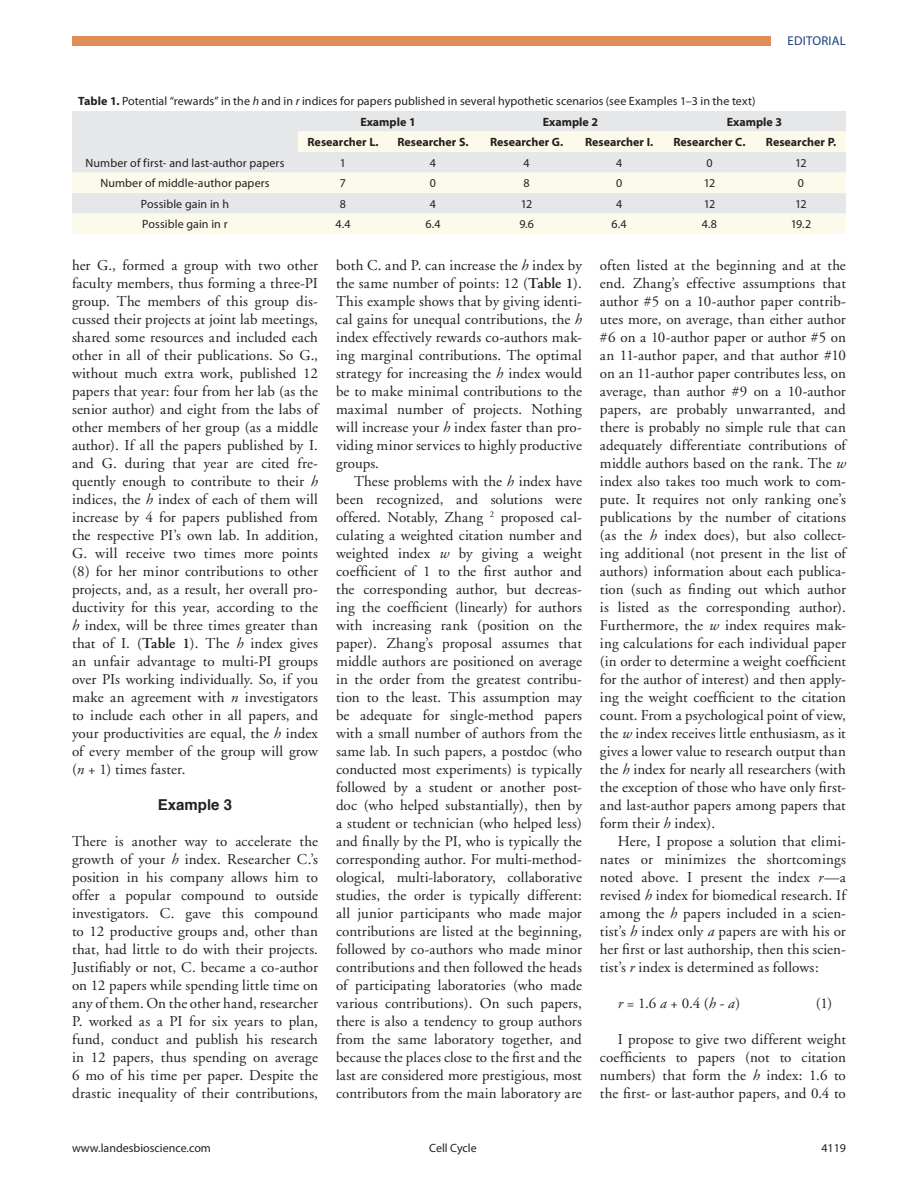
<style>
.page{position:relative;width:918px;height:1188px;background:#fff}
.page>*{position:absolute;margin:0;border:0;box-sizing:border-box;transform-origin:0 0}
.t1{font:15px/18px "Adobe Garamond";letter-spacing:.005em;color:#231f20;text-align:justify}
.t2{font:700 15px "Helvetica";color:#231f20}
.t3{font:12.75px "Myriad Pro";letter-spacing:.02em;color:#193f7c}
.t4{font:12px/20.7px "Myriad Pro";letter-spacing:.005em;color:#231f20}
.t5{font:700 12px "Myriad Pro";color:#231f20}
.s1{font-weight:700}
.s2{font-style:italic}
.s3{font-weight:600}
</style>
<div class="page">
<div style="left:72px;top:36px;width:699px;height:10px;background:#df8e57"></div>
<div style="left:72px;top:111px;width:774px;height:21px;background:#e6e7e9"></div>
<svg style="left:72px;top:132px;width:774px;height:102px;background:#f1f1ea"></svg>
<p class="t3" style="left:788px;top:32px;width:57px">Editorial</p>
<p class="t4" style="left:360px;top:90px;width:397px;text-indent:-282px"><span class="s1">Table 1.</span> Potential “rewards” in the <span class="s2">h</span> and in <span class="s2">r</span> indices for papers published in several hypothetic scenarios (see Examples 1–3 in the text)<br><span class="s1">Example 1</span></p>
<p class="t5" style="left:543px;top:114px;width:57px">Example 2</p>
<p class="t5" style="left:727px;top:114px;width:57px">Example 3</p>
<p class="t5" style="left:308px;top:134px;width:73px">Researcher L.</p>
<p class="t5" style="left:397px;top:134px;width:73px">Researcher S.</p>
<p class="t5" style="left:490px;top:134px;width:75px">Researcher G.</p>
<p class="t5" style="left:585px;top:134px;width:70px">Researcher I.</p>
<p class="t5" style="left:674px;top:134px;width:74px">Researcher C.</p>
<p class="t5" style="left:766px;top:134px;width:72px">Researcher P.</p>
<p class="t4" style="left:86px;top:152px;width:200px">Number of first- and last-author papers</p>
<p class="t4" style="left:340px;top:152px;width:8px">1</p>
<p class="t4" style="left:430px;top:152px;width:8px">4</p>
<p class="t4" style="left:524px;top:152px;width:8px">4</p>
<p class="t4" style="left:616px;top:152px;width:8px">4</p>
<p class="t4" style="left:706px;top:152px;width:8px">0</p>
<p class="t4" style="left:795px;top:152px;width:13px">12</p>
<p class="t4" style="left:100px;top:173px;width:171px">Number of middle-author papers</p>
<p class="t4" style="left:340px;top:173px;width:8px">7</p>
<p class="t4" style="left:430px;top:173px;width:8px">0</p>
<p class="t4" style="left:524px;top:173px;width:8px">8</p>
<p class="t4" style="left:616px;top:173px;width:8px">0</p>
<p class="t4" style="left:704px;top:173px;width:13px">12</p>
<p class="t4" style="left:798px;top:173px;width:8px">0</p>
<p class="t4" style="left:141px;top:193px;width:90px">Possible gain in h</p>
<p class="t4" style="left:340px;top:193px;width:8px">8</p>
<p class="t4" style="left:430px;top:193px;width:8px">4</p>
<p class="t4" style="left:521px;top:193px;width:13px">12</p>
<p class="t4" style="left:616px;top:193px;width:8px">4</p>
<p class="t4" style="left:704px;top:193px;width:13px">12</p>
<p class="t4" style="left:795px;top:193px;width:13px">12</p>
<p class="t4" style="left:142px;top:214px;width:87px">Possible gain in r</p>
<p class="t4" style="left:336px;top:214px;width:16px">4.4</p>
<p class="t4" style="left:426px;top:214px;width:17px">6.4</p>
<p class="t4" style="left:519px;top:214px;width:16px">9.6</p>
<p class="t4" style="left:612px;top:214px;width:17px">6.4</p>
<p class="t4" style="left:702px;top:214px;width:17px">4.8</p>
<p class="t4" style="left:791px;top:214px;width:22px">19.2</p>
<p class="t1" style="left:72px;top:257px;width:248px">her G., formed a group with two other faculty members, thus forming a three-PI group. The members of this group dis&shy;cussed their projects at joint lab meetings, shared some resources and included each other in all of their publications. So G., without much extra work, published 12 papers that year: four from her lab (as the senior author) and eight from the labs of other members of her group (as a middle author). If all the papers published by I. and G. during that year are cited fre&shy;quently enough to contribute to their <span class="s2">h </span>indices, the <span class="s2">h</span> index of each of them will increase by 4 for papers published from the respective PI’s own lab. In addition, G. will receive two times more points (8) for her minor contributions to other projects, and, as a result, her overall pro&shy;ductivity for this year, according to the <span class="s2">h</span> index, will be three times greater than that of I. (<span class="s3">Table 1</span>). The <span class="s2">h</span> index gives an unfair advantage to multi-PI groups over PIs working individually. So, if you make an agreement with <span class="s2">n</span> investigators to include each other in all papers, and your productivities are equal, the <span class="s2">h</span> index of every member of the group will grow (<span class="s2">n</span> + 1) times faster.</p>
<p class="t2" style="left:158px;top:793px;width:76px">Example 3</p>
<p class="t1" style="left:72px;top:833px;width:248px">There is another way to accelerate the growth of your <span class="s2">h</span> index. Researcher C.’s position in his company allows him to offer a popular compound to outside investigators. C. gave this compound to 12 productive groups and, other than that, had little to do with their projects.<br>Justifiably or not, C. became a co-author on 12 papers while spending little time on any of them. On the other hand, researcher P. worked as a PI for six years to plan, fund, conduct and publish his research in 12 papers, thus spending on average 6 mo of his time per paper. Despite the drastic inequality of their contributions,</p>
<p class="t1" style="left:336px;top:257px;width:247px">both C. and P. can increase the <span class="s2">h</span> index by the same number of points: 12 (<span class="s3">Table 1</span>).<br>This example shows that by giving identi&shy;cal gains for unequal contributions, the <span class="s2">h </span>index effectively rewards co-authors mak&shy;ing marginal contributions. The optimal strategy for increasing the <span class="s2">h</span> index would be to make minimal contributions to the maximal number of projects. Nothing will increase your <span class="s2">h</span> index faster than pro&shy;viding minor services to highly productive groups.</p>
<p class="t1" style="left:336px;top:473px;width:248px;text-indent:18px">These problems with the <span class="s2">h</span> index have been recognized, and solutions were offered. Notably, Zhang <sup>2</sup> proposed cal&shy;culating a weighted citation number and weighted index <span class="s2">w</span> by giving a weight coefficient of 1 to the first author and the corresponding author, but decreas&shy;ing the coefficient (linearly) for authors with increasing rank (position on the paper). Zhang’s proposal assumes that middle authors are positioned on average in the order from the greatest contribu&shy;tion to the least. This assumption may be adequate for single-method papers with a small number of authors from the same lab. In such papers, a postdoc (who conducted most experiments) is typically followed by a student or another post&shy;doc (who helped substantially), then by a student or technician (who helped less) and finally by the PI, who is typically the corresponding author. For multi-method&shy;ological, multi-laboratory, collaborative studies, the order is typically different: all junior participants who made major contributions are listed at the beginning, followed by co-authors who made minor contributions and then followed the heads of participating laboratories (who made various contributions). On such papers, there is also a tendency to group authors from the same laboratory together, and because the places close to the first and the last are considered more prestigious, most contributors from the main laboratory are</p>
<p class="t1" style="left:600px;top:257px;width:248px">often listed at the beginning and at the end. Zhang’s effective assumptions that author #5 on a 10-author paper contrib&shy;utes more, on average, than either author #6 on a 10-author paper or author #5 on an 11-author paper, and that author #10 on an 11-author paper contributes less, on average, than author #9 on a 10-author papers, are probably unwarranted, and there is probably no simple rule that can adequately differentiate contributions of middle authors based on the rank. The <span class="s2">w </span>index also takes too much work to com&shy;pute. It requires not only ranking one’s publications by the number of citations (as the <span class="s2">h</span> index does), but also collect&shy;ing additional (not present in the list of authors) information about each publica&shy;tion (such as finding out which author is listed as the corresponding author).<br>Furthermore, the <span class="s2">w</span> index requires mak&shy;ing calculations for each individual paper (in order to determine a weight coefficient for the author of interest) and then apply&shy;ing the weight coefficient to the citation count. From a psychological point of view, the <span class="s2">w</span> index receives little enthusiasm, as it gives a lower value to research output than the <span class="s2">h</span> index for nearly all researchers (with the exception of those who have only first&shy;and last-author papers among papers that form their <span class="s2">h</span> index).</p>
<p class="t1" style="left:600px;top:833px;width:247px;text-indent:18px">Here, I propose a solution that elimi&shy;nates or minimizes the shortcomings noted above. I present the index <span class="s2">r</span>—a revised <span class="s2">h</span> index for biomedical research. If among the <span class="s2">h</span> papers included in a scien&shy;tist’s <span class="s2">h</span> index only <span class="s2">a</span> papers are with his or her first or last authorship, then this scien&shy;tist’s <span class="s2">r</span> index is determined as follows:</p>
<p class="t1" style="left:618px;top:995px;width:124px"><span class="s2">r</span> = 1.6 <span class="s2">a</span> + 0.4 (<span class="s2">h</span> - <span class="s2">a</span>)</p>
<p class="t1" style="left:816px;top:995px;width:18px">(1)</p>
<p class="t1" style="left:600px;top:1031px;width:247px;text-indent:18px">I propose to give two different weight coefficients to papers (not to citation numbers) that form the <span class="s2">h</span> index: 1.6 to the first- or last-author papers, and 0.4 to</p>
<p class="t4" style="left:72px;top:1137px;width:140px">www.landesbioscience.com</p>
<p class="t4" style="left:429px;top:1137px;width:49px">Cell Cycle</p>
<p class="t4" style="left:821px;top:1137px;width:26px">4119</p>
</div>
